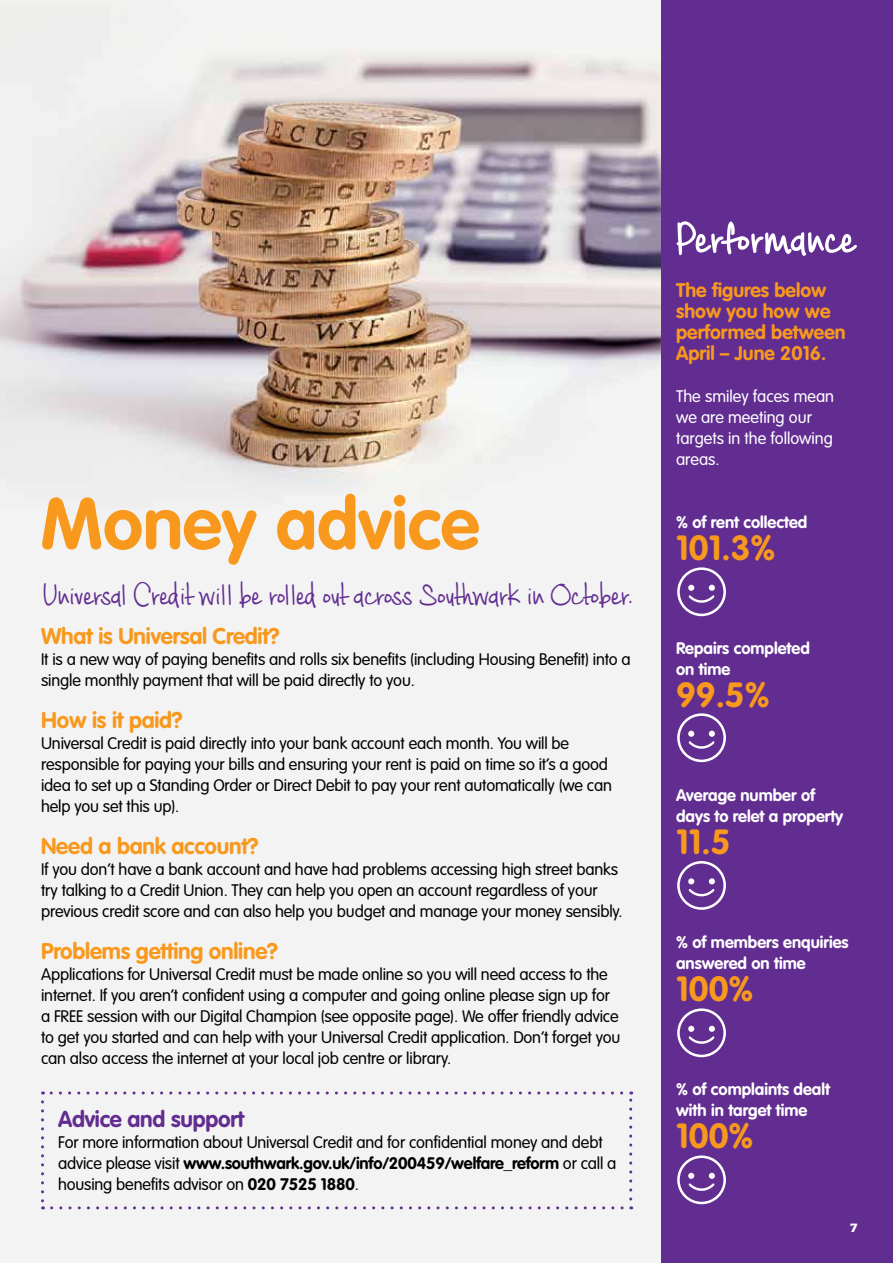
<style>
.page{position:relative;width:893px;height:1263px;background:#fff}
.page>*{position:absolute;margin:0;border:0;box-sizing:border-box;transform-origin:0 0}
.t1{font:700 72px "VAG Rounded";color:#f8991d}
.t2{font:700 58.2px "Cashew Apple Ale";letter-spacing:-.025em;color:#fff}
.t3{font:39px "Cashew Apple Ale";letter-spacing:-.02em;color:#622d91}
.t4{font:700 34.5px "VAG Rounded";color:#f8991d}
.t5{font:700 22.5px "VAG Rounded";letter-spacing:-.01em;color:#f8991d}
.t6{font:700 22.5px "VAG Rounded";letter-spacing:-.01em;color:#622d91}
.t7{font:700 19.5px/21px "VAG Rounded";color:#f8991d}
.t8{font:300 16.5px/21px "VAG Rounded";letter-spacing:-.01em;color:#000}
.t9{font:700 16.5px/21px "VAG Rounded";color:#fff}
.t10{font:300 16.5px/21px "VAG Rounded";color:#fff}
.t11{font:12px "Chunk Five";color:#fff}
.s1{font-weight:700}
</style>
<div class="page">
<img style="left:0;top:0;width:661px;height:1263px">
<div style="left:661px;top:0;width:232px;height:1263px;background:#622d91"></div>
<svg style="left:677px;top:567px;width:49px;height:49px"></svg>
<svg style="left:677px;top:713px;width:49px;height:49px"></svg>
<svg style="left:677px;top:861px;width:49px;height:49px"></svg>
<svg style="left:677px;top:1008px;width:49px;height:49px"></svg>
<svg style="left:677px;top:1155px;width:49px;height:49px"></svg>
<svg style="left:41px;top:1102px;width:3px;height:107px"></svg>
<svg style="left:52px;top:1206px;width:580px;height:3px"></svg>
<svg style="left:629px;top:1091px;width:3px;height:108px"></svg>
<svg style="left:43px;top:1091px;width:579px;height:3px"></svg>
<h1 class="t1" style="left:40px;top:481px;width:441px">Money advice</h1>
<h3 class="t3" style="left:43px;top:573px;width:594px">Universal Credit will be rolled out across Southwark in October.</h3>
<h3 class="t5" style="left:41px;top:622px;width:240px">What is Universal Credit?</h3>
<p class="t8" style="left:41px;top:648px;width:591px">It is a new way of paying benefits and rolls six benefits (including Housing Benefit) into a single monthly payment that will be paid directly to you.</p>
<h3 class="t5" style="left:41px;top:706px;width:143px">How is it paid?</h3>
<p class="t8" style="left:41px;top:732px;width:572px">Universal Credit is paid directly into your bank account each month. You will be responsible for paying your bills and ensuring your rent is paid on time so it’s a good idea to set up a Standing Order or Direct Debit to pay your rent automatically (we can help you set this up).</p>
<h3 class="t5" style="left:41px;top:832px;width:219px">Need a bank account?</h3>
<p class="t8" style="left:41px;top:858px;width:583px">If you don’t have a bank account and have had problems accessing high street banks try talking to a Credit Union. They can help you open an account regardless of your previous credit score and can also help you budget and manage your money sensibly.</p>
<h3 class="t5" style="left:41px;top:937px;width:238px">Problems getting online?</h3>
<p class="t8" style="left:41px;top:963px;width:581px">Applications for Universal Credit must be made online so you will need access to the internet. If you aren’t confident using a computer and going online please sign up for a FREE session with our Digital Champion (see opposite page). We offer friendly advice to get you started and can help with your Universal Credit application. Don’t forget you can also access the internet at your local job centre or library.</p>
<h3 class="t6" style="left:58px;top:1105px;width:188px">Advice and support</h3>
<p class="t8" style="left:58px;top:1131px;width:560px">For more information about Universal Credit and for confidential money and debt advice please visit <span class="s1">www.southwark.gov.uk/info/200459/welfare_reform</span> or call a housing benefits advisor on <span class="s1">020 7525 1880</span>.</p>
<h2 class="t2" style="left:676px;top:207px;width:184px">Performance</h2>
<p class="t7" style="left:676px;top:279px;width:171px">The figures below show you how we performed between<br>April – June 2016.</p>
<p class="t10" style="left:676px;top:386px;width:159px">The smiley faces mean we are meeting our targets in the following areas.</p>
<p class="t9" style="left:676px;top:512px;width:133px">% of rent collected</p>
<h3 class="t4" style="left:676px;top:527px;width:101px">101.3%</h3>
<p class="t9" style="left:676px;top:638px;width:135px">Repairs completed on time</p>
<h3 class="t4" style="left:676px;top:674px;width:95px">99.5%</h3>
<p class="t9" style="left:676px;top:785px;width:169px">Average number of days to relet a property</p>
<h3 class="t4" style="left:676px;top:821px;width:56px">11.5</h3>
<p class="t9" style="left:676px;top:932px;width:174px">% of members enquiries answered on time</p>
<h3 class="t4" style="left:676px;top:968px;width:79px">100%</h3>
<p class="t9" style="left:676px;top:1079px;width:155px">% of complaints dealt with in target time</p>
<h3 class="t4" style="left:676px;top:1115px;width:79px">100%</h3>
<p class="t11" style="left:850px;top:1221px;width:8px">7</p>
</div>
